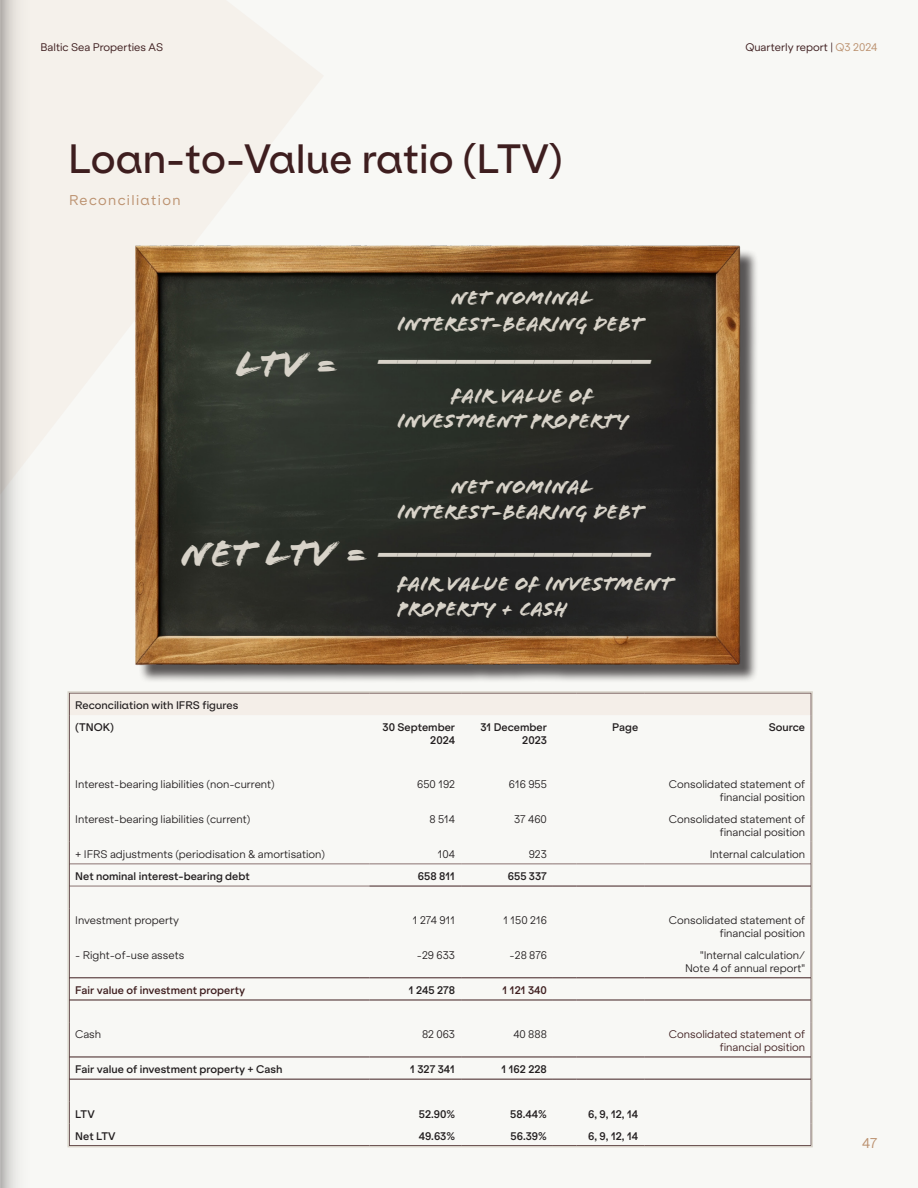
<style>
.page{position:relative;width:918px;height:1188px;background:#f8f8f5}
.page>*{position:absolute;margin:0;border:0;box-sizing:border-box;transform-origin:0 0}
.Headline{font:39px "Flood Std";color:#d8d3c9}
.Headline-2{font:500 39px "Klarheit Kurrent";color:#3e1e1f}
.Headline-3{font:21px/25.2px "Flood Std";color:#d8d3c9;text-align:center}
.Margin{font:13.5px "Klarheit Kurrent";letter-spacing:.1em;color:#bc9270}
.t1{font:13.5px "Klarheit Grotesk";color:#bc9270}
.t2{font:300 10.5px/12.6px "Klarheit Grotesk";color:#231f20;text-align:right}
.t3{font:600 10.5px/12.6px "Klarheit Grotesk";color:#231f20;text-align:right}
.t4{font:10.5px "Klarheit Grotesk";color:#3e1e1f}
.t5{font:300 10.5px/12.6px "Klarheit Grotesk";color:#3e1e1f;text-align:right}
.t6{font:600 10.5px "Klarheit Grotesk";color:#3e1e1f}
.t7{font:500 10.5px "Klarheit Kurrent";color:#231f20}
.s1{color:#bc9270}
</style>
<div class="page">
<svg style="left:51px;top:0;width:273px;height:1188px"></svg>
<hr style="left:0;top:0;width:1px;height:1188px;background:#231f20">
<svg style="left:1px;top:0;width:50px;height:1188px"></svg>
<img style="left:127px;top:219px;width:625px;height:472px">
<hr style="left:69px;top:978px;width:300px;height:1px;background:#3e1e1f">
<hr style="left:369px;top:978px;width:92px;height:1px;background:#3e1e1f">
<hr style="left:461px;top:978px;width:92px;height:1px;background:#3e1e1f">
<svg style="left:553px;top:978px;width:23px;height:1px"></svg>
<hr style="left:576px;top:978px;width:68px;height:1px;background:#3e1e1f">
<hr style="left:644px;top:978px;width:167px;height:1px;background:#3e1e1f">
<hr style="left:69px;top:864px;width:300px;height:1px;background:#8a7371">
<hr style="left:369px;top:864px;width:92px;height:1px;background:#8a7371">
<hr style="left:461px;top:864px;width:92px;height:1px;background:#8a7371">
<svg style="left:553px;top:864px;width:23px;height:1px"></svg>
<hr style="left:576px;top:864px;width:68px;height:1px;background:#8a7371">
<hr style="left:644px;top:864px;width:167px;height:1px;background:#8a7371">
<hr style="left:69px;top:886px;width:300px;height:1px;background:#8a7371">
<hr style="left:369px;top:886px;width:92px;height:1px;background:#3e1e1f">
<hr style="left:461px;top:886px;width:92px;height:1px;background:#3e1e1f">
<svg style="left:553px;top:886px;width:23px;height:1px"></svg>
<hr style="left:576px;top:886px;width:68px;height:1px;background:#3e1e1f">
<hr style="left:644px;top:886px;width:167px;height:1px;background:#3e1e1f">
<div style="left:71px;top:694px;width:739px;height:21px;background:#f4eee8"></div>
<hr style="left:69px;top:1000px;width:300px;height:1px;background:#3e1e1f">
<hr style="left:369px;top:1000px;width:92px;height:1px;background:#3e1e1f">
<hr style="left:461px;top:1000px;width:92px;height:1px;background:#3e1e1f">
<svg style="left:553px;top:1000px;width:23px;height:1px"></svg>
<hr style="left:576px;top:1000px;width:68px;height:1px;background:#3e1e1f">
<hr style="left:644px;top:1000px;width:167px;height:1px;background:#3e1e1f">
<hr style="left:69px;top:1057px;width:300px;height:1px;background:#3e1e1f">
<hr style="left:369px;top:1057px;width:92px;height:1px;background:#3e1e1f">
<hr style="left:461px;top:1057px;width:92px;height:1px;background:#3e1e1f">
<svg style="left:553px;top:1057px;width:23px;height:1px"></svg>
<hr style="left:576px;top:1057px;width:68px;height:1px;background:#3e1e1f">
<hr style="left:644px;top:1057px;width:167px;height:1px;background:#3e1e1f">
<hr style="left:69px;top:1079px;width:300px;height:1px;background:#3e1e1f">
<hr style="left:369px;top:1079px;width:92px;height:1px;background:#3e1e1f">
<hr style="left:461px;top:1079px;width:92px;height:1px;background:#3e1e1f">
<svg style="left:553px;top:1079px;width:23px;height:1px"></svg>
<hr style="left:576px;top:1079px;width:68px;height:1px;background:#3e1e1f">
<hr style="left:644px;top:1079px;width:167px;height:1px;background:#3e1e1f">
<div style="left:68px;top:691px;width:745px;height:456px;border:2px solid #d8d3c9"></div>
<p class="t4" style="left:40px;top:38px;width:124px">Baltic Sea Properties AS</p>
<p class="t4" style="left:745px;top:38px;width:134px">Quarterly report | <span class="s1">Q3 2024</span></p>
<p class="Headline-2" style="left:68px;top:126px;width:496px">Loan-to-Value ratio (LTV)</p>
<p class="Margin" style="left:69px;top:189px;width:113px">Reconciliation</p>
<p class="Headline" style="left:235px;top:342px;width:106px">LTV =</p>
<p class="Headline-3" style="left:397px;top:286px;width:247px">NET NOMINAL<br>INTEREST-BEARING DEBT</p>
<p class="Headline" style="left:382px;top:323px;width:274px">______________</p>
<p class="Headline-3" style="left:397px;top:383px;width:232px;text-align:left;text-indent:54px">FAIR VALUE OF<br>INVESTMENT PROPERTY</p>
<p class="Headline" style="left:181px;top:531px;width:189px">NET LTV =</p>
<p class="Headline-3" style="left:397px;top:474px;width:247px">NET NOMINAL<br>INTEREST-BEARING DEBT</p>
<p class="Headline" style="left:382px;top:516px;width:274px">______________</p>
<p class="Headline-3" style="left:397px;top:571px;width:277px;text-align:left">FAIR VALUE OF INVESTMENT<br>PROPERTY + CASH</p>
<p class="t7" style="left:75px;top:697px;width:165px">Reconciliation with IFRS figures</p>
<p class="t3" style="left:75px;top:720px;width:40px">(TNOK)</p>
<p class="t3" style="left:383px;top:720px;width:74px">30 September<br>2024</p>
<p class="t3" style="left:480px;top:720px;width:68px">31 December<br>2023</p>
<p class="t3" style="left:612px;top:720px;width:27px">Page</p>
<p class="t3" style="left:769px;top:720px;width:38px">Source</p>
<p class="t2" style="left:75px;top:777px;width:201px">Interest-bearing liabilities (non-current)</p>
<p class="t2" style="left:417px;top:777px;width:39px">650 192</p>
<p class="t2" style="left:509px;top:777px;width:40px">616 955</p>
<p class="t2" style="left:669px;top:777px;width:138px">Consolidated statement of financial position</p>
<p class="t2" style="left:75px;top:812px;width:177px">Interest-bearing liabilities (current)</p>
<p class="t2" style="left:429px;top:812px;width:27px">8 514</p>
<p class="t2" style="left:514px;top:812px;width:34px">37 460</p>
<p class="t2" style="left:669px;top:812px;width:138px">Consolidated statement of financial position</p>
<p class="t2" style="left:75px;top:847px;width:252px">+ IFRS adjustments (periodisation &amp; amortisation)</p>
<p class="t2" style="left:438px;top:847px;width:19px">104</p>
<p class="t2" style="left:529px;top:847px;width:20px">923</p>
<p class="t2" style="left:710px;top:847px;width:97px">Internal calculation</p>
<p class="t3" style="left:75px;top:869px;width:176px">Net nominal interest-bearing debt</p>
<p class="t3" style="left:418px;top:869px;width:39px">658 811</p>
<p class="t3" style="left:508px;top:869px;width:41px">655 337</p>
<p class="t2" style="left:75px;top:913px;width:105px">Investment property</p>
<p class="t2" style="left:413px;top:913px;width:44px">1 274 911</p>
<p class="t2" style="left:503px;top:913px;width:45px">1 150 216</p>
<p class="t2" style="left:669px;top:913px;width:138px">Consolidated statement of financial position</p>
<p class="t2" style="left:75px;top:948px;width:111px">- Right-of-use assets</p>
<p class="t2" style="left:417px;top:948px;width:40px">-29 633</p>
<p class="t2" style="left:510px;top:948px;width:39px">-28 876</p>
<p class="t2" style="left:685px;top:948px;width:122px">"Internal calculation/<br>Note 4 of annual report"</p>
<p class="t6" style="left:75px;top:981px;width:172px">Fair value of investment property</p>
<p class="t3" style="left:409px;top:983px;width:48px">1 245 278</p>
<p class="t6" style="left:503px;top:981px;width:46px">1 121 340</p>
<p class="t2" style="left:75px;top:1027px;width:28px">Cash</p>
<p class="t2" style="left:422px;top:1027px;width:35px">82 063</p>
<p class="t2" style="left:513px;top:1027px;width:35px">40 888</p>
<p class="t5" style="left:669px;top:1027px;width:138px">Consolidated statement of financial position</p>
<p class="t3" style="left:75px;top:1062px;width:209px">Fair value of investment property + Cash</p>
<p class="t3" style="left:410px;top:1062px;width:46px">1 327 341</p>
<p class="t3" style="left:502px;top:1062px;width:47px">1 162 228</p>
<p class="t3" style="left:75px;top:1106px;width:21px">LTV</p>
<p class="t3" style="left:419px;top:1106px;width:38px">52.90%</p>
<p class="t3" style="left:510px;top:1106px;width:38px">58.44%</p>
<p class="t3" style="left:588px;top:1106px;width:52px">6, 9, 12, 14</p>
<p class="t3" style="left:75px;top:1128px;width:42px">Net LTV</p>
<p class="t3" style="left:419px;top:1128px;width:38px">49.63%</p>
<p class="t3" style="left:511px;top:1128px;width:38px">56.39%</p>
<p class="t3" style="left:588px;top:1128px;width:52px">6, 9, 12, 14</p>
<p class="t1" style="left:862px;top:1132px;width:17px">47</p>
</div>
